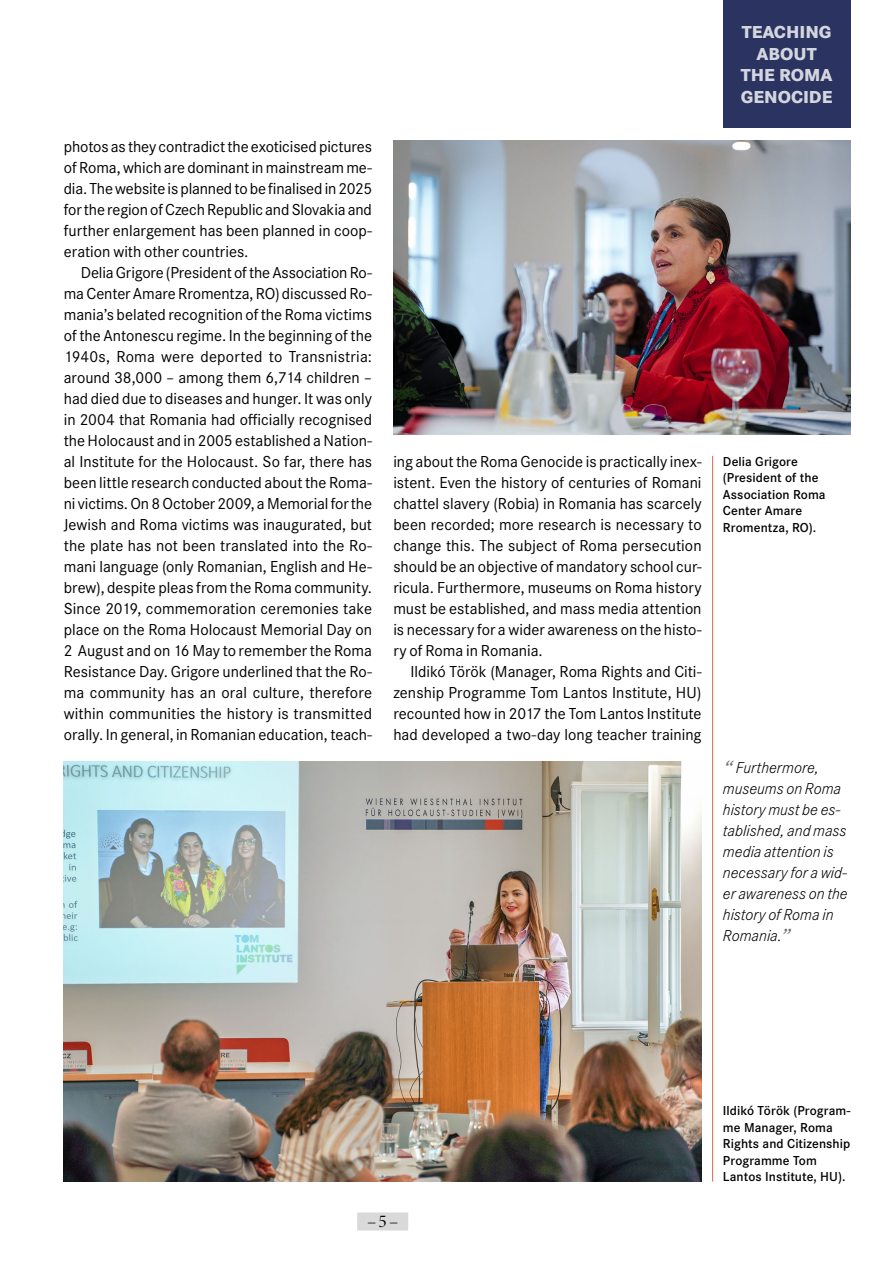
<style>
.page{position:relative;width:893px;height:1263px;background:#fff}
.page>*{position:absolute;margin:0;border:0;box-sizing:border-box;transform-origin:0 0}
.t1{font:800 18px/21.6px "Corporate S";color:#fff;text-align:center}
.t2{font:18px "Minion Pro Disp";color:#000}
.t3{font:16.5px/21px "Corporate S";color:#000;text-align:justify}
.t4{font:italic 300 16.5px/21px "Corporate S";color:#000}
.t5{font:600 13.5px/16.5px "Corporate S";letter-spacing:.005em;color:#000}
.s1{font-size:24px;color:#6f6f6e}
</style>
<div class="page">
<div style="left:357px;top:1212px;width:51px;height:18px;background:#d9d9d9"></div>
<div style="left:723px;top:0;width:127px;height:128px;background:#2b3360"></div>
<hr style="left:712px;top:456px;width:1px;height:725px;background:#db6348">
<img style="left:64px;top:762px;width:638px;height:419px">
<img style="left:393px;top:141px;width:457px;height:294px">
<p class="t3" style="left:64px;top:136px;width:310px">photos as they contradict the exoticised pictures of Roma, which are dominant in mainstream me&shy;dia. The website is planned to be finalised in 2025 for the region of Czech Republic and Slovakia and further enlargement has been planned in coop&shy;eration with other countries.</p>
<p class="t3" style="left:64px;top:262px;width:310px;text-indent:17px">Delia Grigore (President of the Association Ro&shy;ma Center Amare Rromentza, RO) discussed Ro&shy;mania’s belated recognition of the Roma victims of the Antonescu regime. In the beginning of the 1940s, Roma were deported to Transnistria: around 38,000 – among them 6,714 children – had died due to diseases and hunger. It was only in 2004 that Romania had officially recognised the Holocaust and in 2005 established a Nation&shy;al Institute for the Holocaust. So far, there has been little research conducted about the Roma&shy;ni victims. On 8 October 2009, a Memorial for the Jewish and Roma victims was inaugurated, but the plate has not been translated into the Ro&shy;mani language (only Romanian, English and He&shy;brew), despite pleas from the Roma community.<br>Since 2019, commemoration ceremonies take place on the Roma Holocaust Memorial Day on 2 August and on 16 May to remember the Roma Resistance Day. Grigore underlined that the Ro&shy;ma community has an oral culture, therefore within communities the history is transmitted orally. In general, in Romanian education, teach-</p>
<p class="t1" style="left:741px;top:22px;width:93px">TEACHING<br>ABOUT<br>THE ROMA<br>GENOCIDE</p>
<p class="t3" style="left:393px;top:451px;width:310px">ing about the Roma Genocide is practically inex&shy;istent. Even the history of centuries of Romani chattel slavery (Robia) in Romania has scarcely been recorded; more research is necessary to change this. The subject of Roma persecution should be an objective of mandatory school cur&shy;ricula. Furthermore, museums on Roma history must be established, and mass media attention is necessary for a wider awareness on the histo&shy;ry of Roma in Romania.</p>
<p class="t3" style="left:393px;top:661px;width:310px;text-indent:17px">Ildikó Török (Manager, Roma Rights and Citi&shy;zenship Programme Tom Lantos Institute, HU) recounted how in 2017 the Tom Lantos Institute had developed a two-day long teacher training</p>
<p class="t5" style="left:723px;top:453px;width:104px">Delia Grigore (President of the<br>Association Roma<br>Center Amare<br>Rromentza, RO).</p>
<p class="t4" style="left:723px;top:757px;width:126px"><span class="s1">“</span> Furthermore, museums on Roma history must be es&shy;tablished, and mass media attention is necessary for a wid&shy;er awareness on the history of Roma in<br>Romania.<span class="s1">”</span></p>
<p class="t2" style="left:367px;top:1211px;width:33px">–5–</p>
<p class="t5" style="left:723px;top:1103px;width:129px">Ildikó Török (Program&shy;me Manager, Roma<br>Rights and Citizenship<br>Programme Tom<br>Lantos Institute, HU).</p>
</div>
